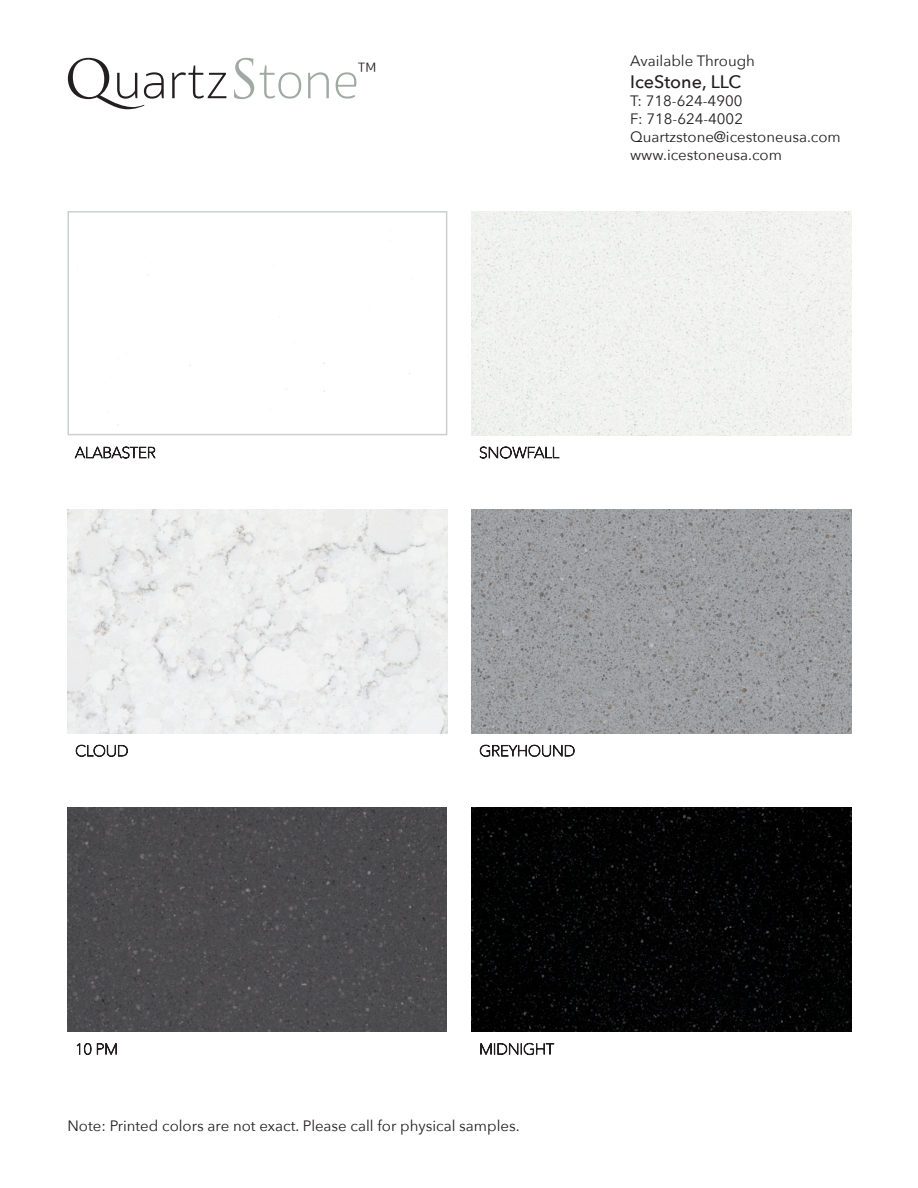
<style>
.page{position:relative;width:918px;height:1188px;background:#fff}
.page>*{position:absolute;margin:0;border:0;box-sizing:border-box;transform-origin:0 0}
.t1{font:100 52.65px "Sukhumvit Set";color:#231f20}
.t2{font:100 24.3px "Sukhumvit Set";color:#231f20}
.t3{font:500 18px "Avenir Next";color:#231f20}
.t4{font:15px "Avenir Next";color:#231f20}
.s1{font-family:"Trajan Pro";font-weight:400}
.s2{font-family:"Trajan Pro";font-weight:400;color:#9faaa2}
.s3{color:#9faaa2}
</style>
<div class="page">
<svg style="left:75px;top:446px;width:81px;height:13px"></svg>
<svg style="left:479px;top:446px;width:81px;height:13px"></svg>
<svg style="left:75px;top:744px;width:53px;height:13px"></svg>
<svg style="left:77px;top:1043px;width:40px;height:12px"></svg>
<svg style="left:480px;top:1043px;width:75px;height:12px"></svg>
<svg style="left:480px;top:744px;width:95px;height:13px"></svg>
<div style="left:68px;top:211px;width:379px;height:224px;border:2px solid #ccd0cc"></div>
<img style="left:68px;top:509px;width:380px;height:225px">
<div style="left:472px;top:212px;width:379px;height:223px;background:#f0f2ef"></div>
<img style="left:472px;top:509px;width:380px;height:225px">
<img style="left:68px;top:808px;width:379px;height:224px">
<img style="left:472px;top:808px;width:379px;height:224px">
<p class="t1" style="left:64px;top:45px;width:296px"><span class="s1">Q</span>uartz<span class="s2">S</span><span class="s3">tone</span></p>
<p class="t2" style="left:358px;top:54px;width:20px">™</p>
<p class="t4" style="left:630px;top:48px;width:126px">Available Through</p>
<p class="t3" style="left:630px;top:66px;width:113px">IceStone, LLC</p>
<p class="t4" style="left:630px;top:88px;width:114px">T: 718-624-4900</p>
<p class="t4" style="left:630px;top:106px;width:114px">F: 718-624-4002</p>
<p class="t4" style="left:630px;top:124px;width:212px">Quartzstone@icestoneusa.com</p>
<p class="t4" style="left:630px;top:142px;width:153px">www.icestoneusa.com</p>
<p class="t4" style="left:68px;top:1113px;width:454px">Note: Printed colors are not exact. Please call for physical samples.</p>
</div>
